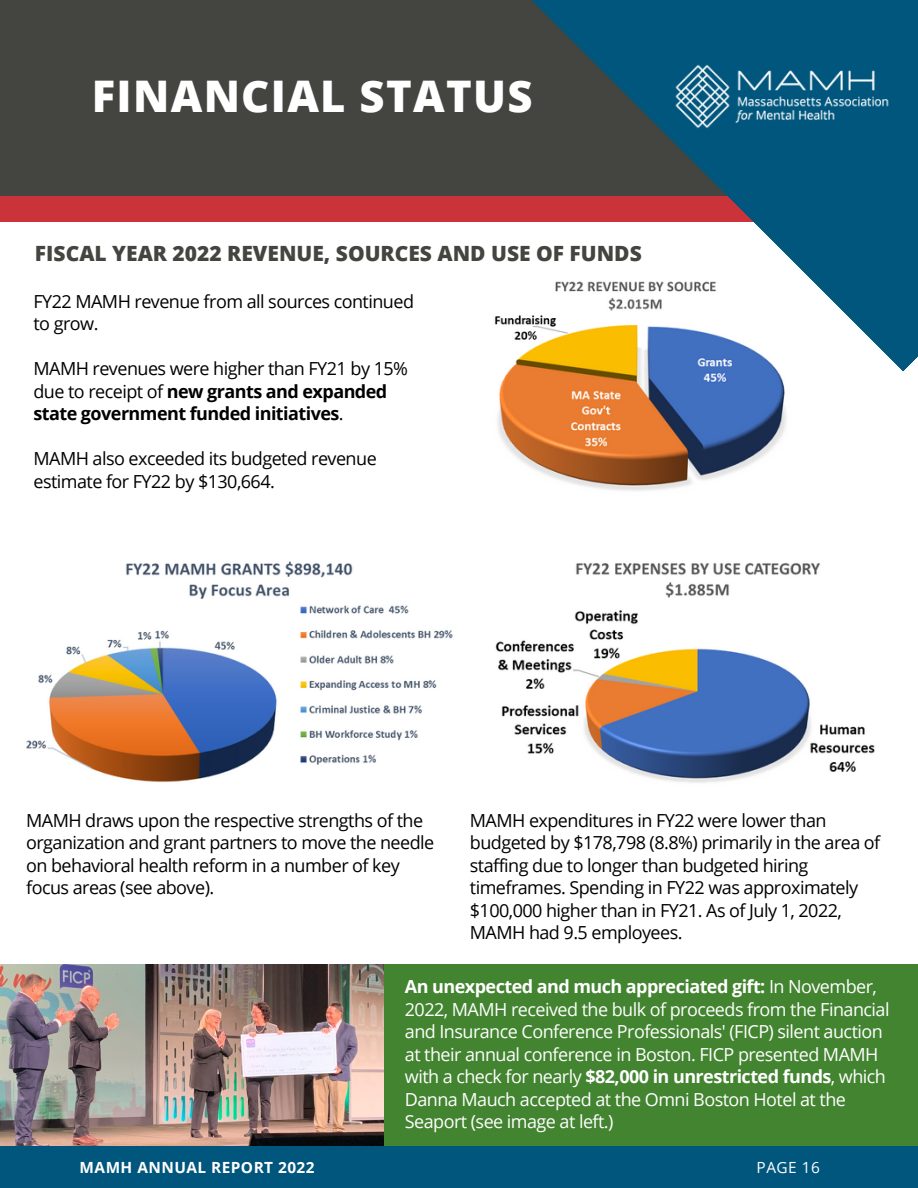
<style>
.page{position:relative;width:918px;height:1188px;background:#fff}
.page>*{position:absolute;margin:0;border:0;box-sizing:border-box;transform-origin:0 0}
.t1{font:800 43.65px "Open Sans";letter-spacing:.03em;color:#fff}
.t2{font:800 21px "Open Sans";color:#444440}
.t3{font:18px/22.5px "Open Sans";letter-spacing:-.03em;color:#000}
.t4{font:18px/22.5px "Open Sans";letter-spacing:-.03em;color:#fff}
.t5{font:700 18px/22.5px "Open Sans";letter-spacing:-.03em;color:#000}
.t6{font:700 15.45px "Open Sans";letter-spacing:.03em;color:#fff}
.t7{font:15.45px "Open Sans";letter-spacing:.03em;color:#fff}
.s1{font-weight:400}
.s2{font-weight:700}
</style>
<div class="page">
<div style="left:0;top:965px;width:918px;height:184px;background:#438431"></div>
<div style="left:0;top:1146px;width:918px;height:42px;background:#00567d"></div>
<div style="left:0;top:0;width:902px;height:205px;background:#444440"></div>
<div style="left:0;top:197px;width:918px;height:25px;background:#cb333b"></div>
<img style="left:497px;top:372px;width:289px;height:119px">
<svg style="left:493px;top:0;width:425px;height:372px"></svg>
<img style="left:672px;top:64px;width:219px;height:66px">
<img style="left:0;top:965px;width:384px;height:181px">
<img style="left:26px;top:561px;width:427px;height:221px">
<img style="left:495px;top:563px;width:380px;height:220px">
<h1 class="t1" style="left:92px;top:66px;width:442px">FINANCIAL STATUS</h1>
<p class="t2" style="left:35px;top:238px;width:608px">FISCAL YEAR 2022 REVENUE, SOURCES AND USE OF FUNDS</p>
<p class="t3" style="left:33px;top:289px;width:382px">FY22 MAMH revenue from all sources continued to grow.</p>
<p class="t5" style="left:33px;top:357px;width:376px"><span class="s1">MAMH revenues were higher than FY21 by 15% due to receipt of</span> new grants and expanded state government funded initiatives<span class="s1">.</span></p>
<p class="t3" style="left:33px;top:447px;width:345px">MAMH also exceeded its budgeted revenue estimate for FY22 by $130,664.</p>
<p class="t3" style="left:26px;top:809px;width:410px">MAMH draws upon the respective strengths of the organization and grant partners to move the needle on behavioral health reform in a number of key focus areas (see above).</p>
<p class="t3" style="left:470px;top:808px;width:412px">MAMH expenditures in FY22 were lower than budgeted by $178,798 (8.8%) primarily in the area of staffing due to longer than budgeted hiring timeframes. Spending in FY22 was approximately $100,000 higher than in FY21. As of July 1, 2022, MAMH had 9.5 employees.</p>
<p class="t4" style="left:405px;top:975px;width:486px"><span class="s2">An unexpected and much appreciated gift:</span> In November, 2022, MAMH received the bulk of proceeds from the Financial and Insurance Conference Professionals' (FICP) silent auction at their annual conference in Boston. FICP presented MAMH with a check for nearly <span class="s2">$82,000 in unrestricted funds</span>, which Danna Mauch accepted at the Omni Boston Hotel at the Seaport (see image at left.)</p>
<p class="t6" style="left:80px;top:1156px;width:237px">MAMH ANNUAL REPORT 2022</p>
<p class="t7" style="left:757px;top:1156px;width:65px">PAGE 16</p>
</div>
